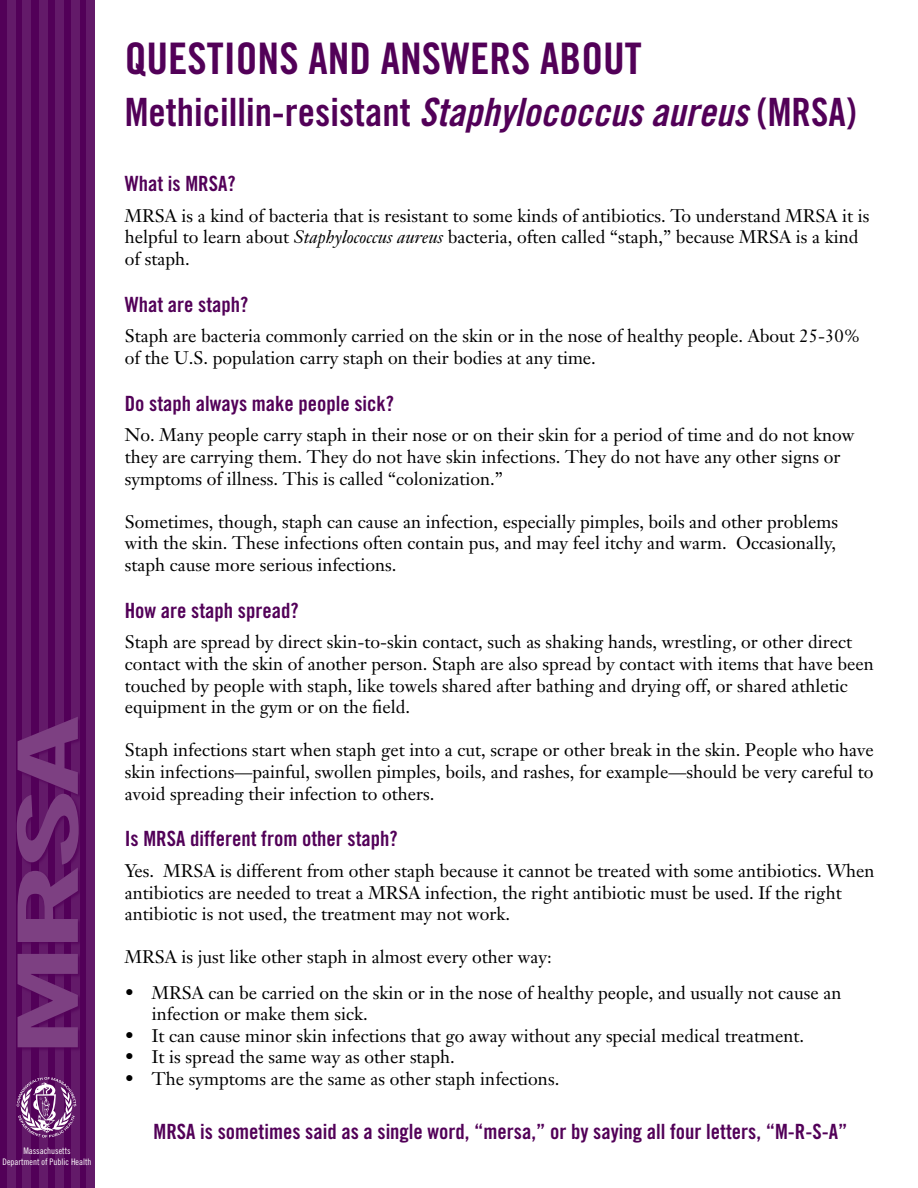
<style>
.page{position:relative;width:918px;height:1188px;background:#fff}
.page>*{position:absolute;margin:0;border:0;box-sizing:border-box;transform-origin:0 0}
.Level_1{font:83.55px "Trade Gothic Bold Cond Twenty";color:#7d4082;scale:2.22 1}
.text{font:43.5px "Trade Gothic Bold Cond Twenty";color:#520058}
.text-2{font:39px "Trade Gothic Bold Cond Twenty";color:#520058}
.Level_1-2{font:21px "Trade Gothic Bold Cond Twenty";color:#520058}
.text-3{font:18px/21.6px "Janson Text";color:#000}
.Level_1-3{font:9px/10.8px "Trade Gothic Cond Eighteen";color:#fff;text-align:center}
.s1{font-family:"Trade Gothic Bold Cond Twenty Obl"}
.s2{font-style:italic}
</style>
<div class="page">
<div style="left:0;top:0;width:87px;height:1188px;background:#520058"></div>
<div style="left:71px;top:0;width:9px;height:1188px;background:#631a69"></div>
<div style="left:87px;top:0;width:8px;height:1188px;background:#631a69"></div>
<div style="left:8px;top:0;width:8px;height:1188px;background:#631a69"></div>
<div style="left:23px;top:0;width:8px;height:1188px;background:#631a69"></div>
<div style="left:39px;top:0;width:8px;height:1188px;background:#631a69"></div>
<div style="left:55px;top:0;width:8px;height:1188px;background:#631a69"></div>
<div style="left:16px;top:716px;width:68px;height:337px;background:#520058;opacity:.75"></div>
<svg style="left:17px;top:1077px;width:59px;height:61px"></svg>
<p class="Level_1" style="left:-3px;top:1057px;width:156px;rotate:-90deg">MRSA</p>
<p class="Level_1-3" style="left:3px;top:1145px;width:90px">Massachusetts<br>Department of Public Health</p>
<p class="text" style="left:125px;top:32px;width:518px">QUESTIONS AND ANSWERS ABOUT</p>
<p class="text-2" style="left:125px;top:88px;width:733px">Methicillin-resistant <span class="s1">Staphylococcus aureus</span> (MRSA)</p>
<p class="Level_1-2" style="left:125px;top:171px;width:112px">What is MRSA?</p>
<p class="text-3" style="left:125px;top:205px;width:746px">MRSA is a kind of bacteria that is resistant to some kinds of antibiotics. To understand MRSA it is helpful to learn about <span class="s2">Staphylococcus aureus</span> bacteria, often called “staph,” because MRSA is a kind of staph.</p>
<p class="Level_1-2" style="left:125px;top:292px;width:125px">What are staph?</p>
<p class="text-3" style="left:125px;top:325px;width:737px">Staph are bacteria commonly carried on the skin or in the nose of healthy people. About 25-30% of the U.S. population carry staph on their bodies at any time.</p>
<p class="Level_1-2" style="left:125px;top:391px;width:271px">Do staph always make people sick?</p>
<p class="text-3" style="left:125px;top:424px;width:731px">No. Many people carry staph in their nose or on their skin for a period of time and do not know they are carrying them. They do not have skin infections. They do not have any other signs or symptoms of illness. This is called “colonization.”</p>
<p class="text-3" style="left:125px;top:511px;width:715px;text-align:justify">Sometimes, though, staph can cause an infection, especially pimples, boils and other problems with the skin. These infections often contain pus, and may feel itchy and warm. Occasionally, staph cause more serious infections.</p>
<p class="Level_1-2" style="left:125px;top:598px;width:175px">How are staph spread?</p>
<p class="text-3" style="left:125px;top:631px;width:751px">Staph are spread by direct skin-to-skin contact, such as shaking hands, wrestling, or other direct contact with the skin of another person. Staph are also spread by contact with items that have been touched by people with staph, like towels shared after bathing and drying off, or shared athletic equipment in the gym or on the field.</p>
<p class="text-3" style="left:125px;top:739px;width:750px;text-align:justify">Staph infections start when staph get into a cut, scrape or other break in the skin. People who have skin infections—painful, swollen pimples, boils, and rashes, for example—should be very careful to avoid spreading their infection to others.</p>
<p class="Level_1-2" style="left:125px;top:826px;width:274px">Is MRSA different from other staph?</p>
<p class="text-3" style="left:125px;top:860px;width:751px">Yes. MRSA is different from other staph because it cannot be treated with some antibiotics. When antibiotics are needed to treat a MRSA infection, the right antibiotic must be used. If the right antibiotic is not used, the treatment may not work.</p>
<p class="text-3" style="left:125px;top:946px;width:428px">MRSA is just like other staph in almost every other way:</p>
<p class="text-3" style="left:152px;top:981px;width:691px;text-indent:-27px">• MRSA can be carried on the skin or in the nose of healthy people, and usually not cause an infection or make them sick.</p>
<p class="text-3" style="left:125px;top:1025px;width:681px">• It can cause minor skin infections that go away without any special medical treatment.</p>
<p class="text-3" style="left:125px;top:1046px;width:332px">• It is spread the same way as other staph.</p>
<p class="text-3" style="left:125px;top:1068px;width:436px">• The symptoms are the same as other staph infections.</p>
<p class="Level_1-2" style="left:154px;top:1119px;width:695px">MRSA is sometimes said as a single word, “mersa,” or by saying all four letters, “M-R-S-A”</p>
</div>
